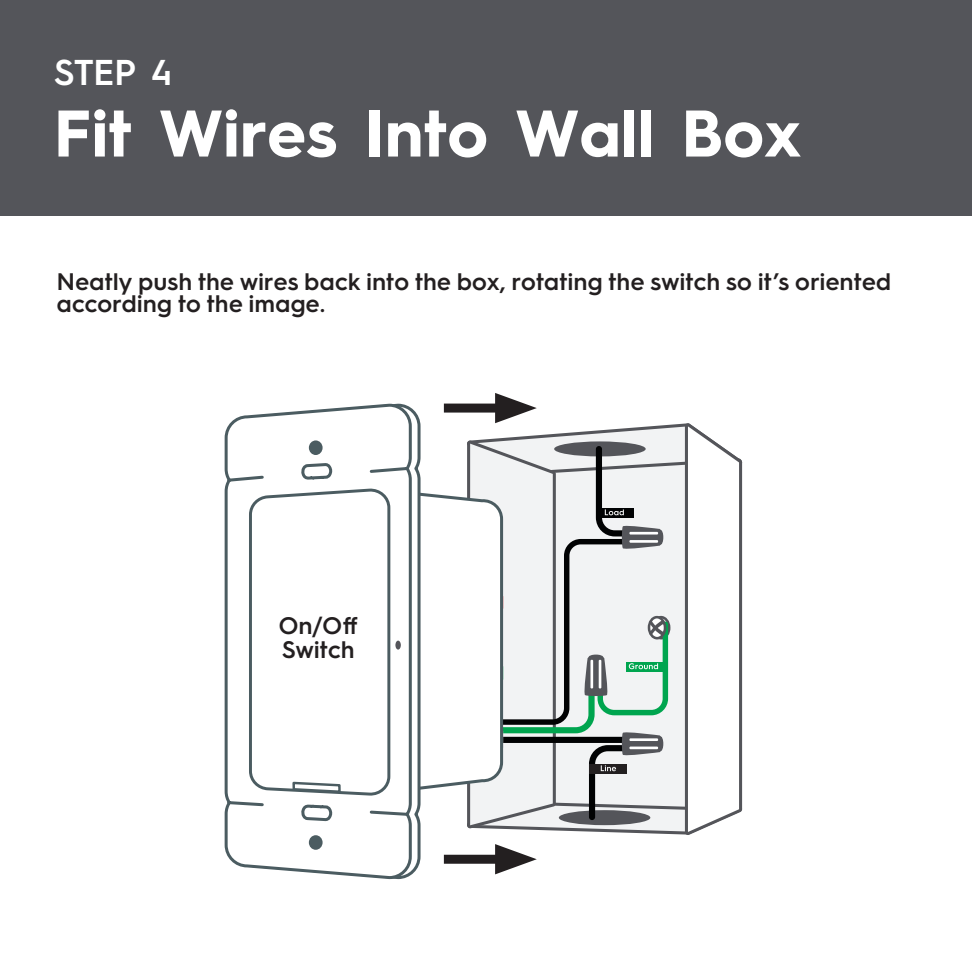
<style>
.page{position:relative;width:972px;height:972px;background:#fff}
.page>*{position:absolute;margin:0;border:0;box-sizing:border-box;transform-origin:0 0}
.t1{font:700 66px "Hurme Geometric Sans 3";letter-spacing:.005em;color:#fff}
.t2{font:600 36px "Hurme Geometric Sans 3";color:#fff}
.t3{font:600 24px/22.2px "Hurme Geometric Sans 3";letter-spacing:.015em;color:#231f20}
</style>
<div class="page">
<div style="left:0;top:0;width:972px;height:216px;background:#54555a"></div>
<div style="left:444px;top:404px;width:68px;height:9px;background:#231f20"></div>
<div style="left:444px;top:855px;width:68px;height:9px;background:#231f20"></div>
<svg style="left:495px;top:844px;width:42px;height:30px"></svg>
<svg style="left:467px;top:393px;width:275px;height:442px"></svg>
<svg style="left:422px;top:487px;width:83px;height:309px"></svg>
<svg style="left:413px;top:409px;width:9px;height:465px"></svg>
<svg style="left:225px;top:403px;width:188px;height:476px"></svg>
<svg style="left:248px;top:487px;width:144px;height:311px"></svg>
<div style="left:309px;top:440px;width:14px;height:15px;background:#4b5c61;border-radius:50%"></div>
<div style="left:309px;top:835px;width:14px;height:15px;background:#4b5c61;border-radius:50%"></div>
<svg style="left:291px;top:462px;width:51px;height:360px"></svg>
<div style="left:395px;top:641px;width:6px;height:9px;background:#54555a;border-radius:50%"></div>
<h2 class="t2" style="left:54px;top:47px;width:120px">STEP 4</h2>
<h1 class="t1" style="left:54px;top:87px;width:748px">Fit Wires Into Wall Box</h1>
<p class="t3" style="left:57px;top:269px;width:836px">Neatly push the wires back into the box, rotating the switch so it’s oriented according to the image.</p>
<p class="t3" style="left:279px;top:612px;width:81px;line-height:24px">On/Off<br>Switch</p>
</div>
